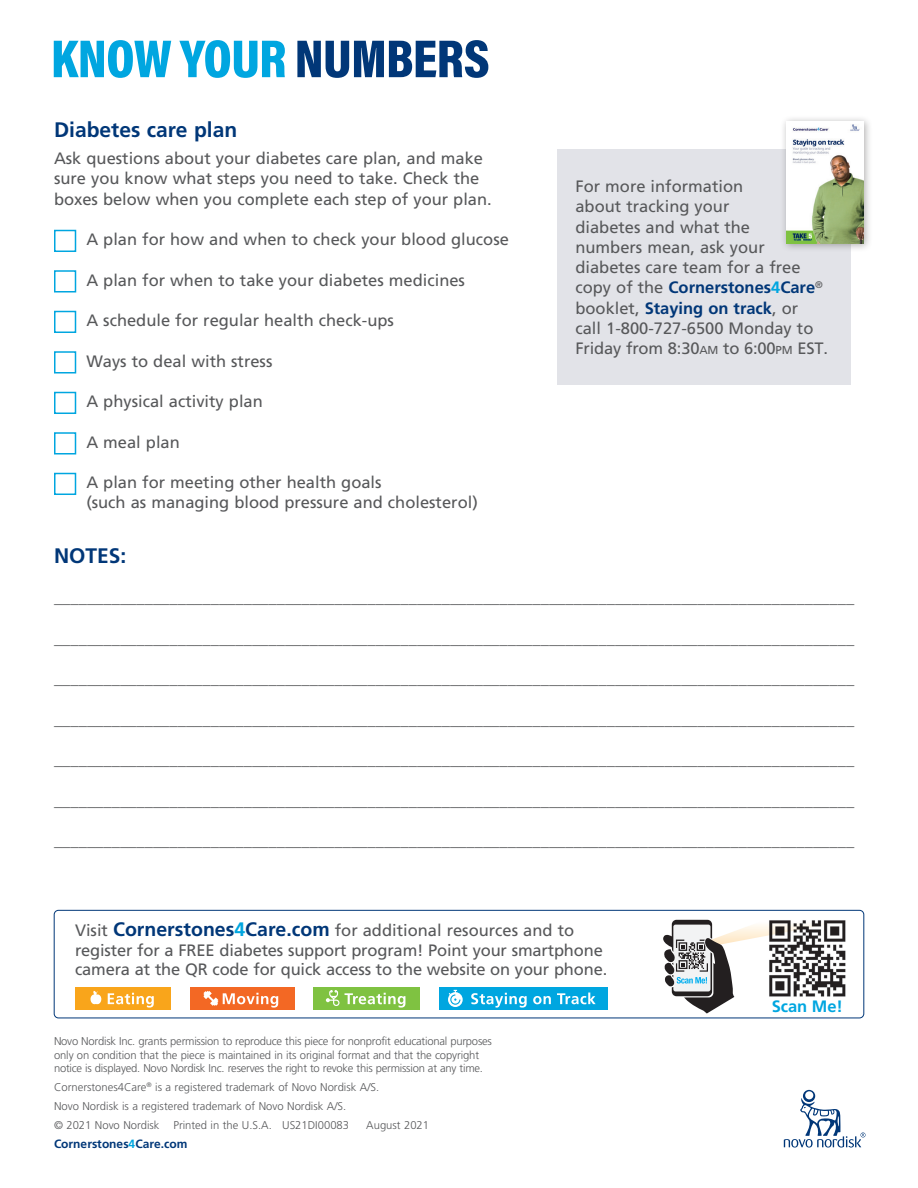
<style>
.page{position:relative;width:918px;height:1188px;background:#fff}
.page>*{position:absolute;margin:0;border:0;box-sizing:border-box;transform-origin:0 0}
.t1{font:54px "Acumin Variable Concept";letter-spacing:-.01em;color:#00a6e0}
.Text{font:700 21px "Frutiger LT Std";color:#013778}
.Text-2{font:16.5px/20.2px "Frutiger LT Std";color:#57585a}
.t2{font:700 16.5px "Frutiger LT Std";letter-spacing:-.01em;color:#00a6e0}
.Text-3{font:700 12px "Frutiger LT Std";color:#013778}
.Text-4{font:300 11.25px/13.5px "Frutiger LT Std";letter-spacing:-.01em;color:#57585a}
.s1{color:#013778}
.s2{font-weight:700;color:#013778}
.s3{font-weight:700;color:#00a6e0}
.s4{font-size:11.55px}
.s5{font-weight:700;font-size:19.5px;color:#013778}
.s6{font-weight:700;font-size:19.5px;color:#00a6e0}
.s7{color:#00a6e0}
</style>
<div class="page">
<div style="left:54px;top:230px;width:22px;height:22px;border:2px solid #00a6e0"></div>
<div style="left:54px;top:270px;width:22px;height:23px;border:2px solid #00a6e0"></div>
<div style="left:54px;top:311px;width:22px;height:22px;border:2px solid #00a6e0"></div>
<div style="left:54px;top:351px;width:22px;height:23px;border:2px solid #00a6e0"></div>
<div style="left:54px;top:392px;width:22px;height:22px;border:2px solid #00a6e0"></div>
<div style="left:54px;top:432px;width:22px;height:23px;border:2px solid #00a6e0"></div>
<div style="left:54px;top:473px;width:22px;height:22px;border:2px solid #00a6e0"></div>
<div style="left:54px;top:910px;width:810px;height:108px;border:1px solid #013778;border-radius:4px"></div>
<div style="left:75px;top:987px;width:96px;height:23px;background:#f9a51b"></div>
<svg style="left:90px;top:991px;width:64px;height:17px"></svg>
<div style="left:190px;top:987px;width:105px;height:23px;background:#f36824"></div>
<svg style="left:203px;top:991px;width:75px;height:17px"></svg>
<div style="left:313px;top:987px;width:107px;height:23px;background:#7fc241"></div>
<svg style="left:326px;top:990px;width:79px;height:18px"></svg>
<div style="left:439px;top:987px;width:169px;height:23px;background:#00a6e0"></div>
<svg style="left:471px;top:993px;width:56px;height:15px"></svg>
<svg style="left:533px;top:996px;width:18px;height:8px"></svg>
<svg style="left:557px;top:993px;width:39px;height:11px"></svg>
<svg style="left:448px;top:990px;width:15px;height:17px"></svg>
<svg style="left:663px;top:920px;width:183px;height:94px"></svg>
<svg style="left:784px;top:1090px;width:82px;height:58px"></svg>
<div style="left:557px;top:149px;width:293px;height:236px;background:#e2e3e8"></div>
<div style="left:781px;top:116px;width:92px;height:137px;background:#231f20;opacity:.35"></div>
<img style="left:787px;top:122px;width:77px;height:122px">
<p class="t1" style="left:51px;top:21px;width:440px">KNOW YOUR <span class="s1">NUMBERS</span></p>
<p class="Text" style="left:54px;top:118px;width:185px">Diabetes care plan</p>
<p class="Text-2" style="left:54px;top:148px;width:439px">Ask questions about your diabetes care plan, and make sure you know what steps you need to take. Check the boxes below when you complete each step of your plan.</p>
<p class="Text-2" style="left:86px;top:229px;width:424px">A plan for how and when to check your blood glucose</p>
<p class="Text-2" style="left:86px;top:270px;width:380px">A plan for when to take your diabetes medicines</p>
<p class="Text-2" style="left:86px;top:310px;width:309px">A schedule for regular health check-ups</p>
<p class="Text-2" style="left:86px;top:351px;width:188px">Ways to deal with stress</p>
<p class="Text-2" style="left:86px;top:391px;width:178px">A physical activity plan</p>
<p class="Text-2" style="left:86px;top:432px;width:95px">A meal plan</p>
<p class="Text-2" style="left:86px;top:472px;width:393px">A plan for meeting other health goals<br>(such as managing blood pressure and cholesterol)</p>
<p class="Text" style="left:54px;top:543px;width:74px">NOTES:</p>
<p class="Text-2" style="left:575px;top:176px;width:254px">For more information<br>about tracking your<br>diabetes and what the<br>numbers mean, ask your diabetes care team for a free copy of the <span class="s2">Cornerstones</span><span class="s3">4</span><span class="s2">Care</span><sup>® </sup>booklet, <span class="s2">Staying on track</span>, or<br>call 1-800-727-6500 Monday to<br>Friday from 8:30<span class="s4">AM</span> to 6:00<span class="s4">PM</span> EST.</p>
<p class="Text-2" style="left:54px;top:587px;width:802px">_________________________________________________________________________________________________</p>
<p class="Text-2" style="left:54px;top:628px;width:802px">_________________________________________________________________________________________________</p>
<p class="Text-2" style="left:54px;top:668px;width:802px">_________________________________________________________________________________________________</p>
<p class="Text-2" style="left:54px;top:709px;width:802px">_________________________________________________________________________________________________</p>
<p class="Text-2" style="left:54px;top:749px;width:802px">_________________________________________________________________________________________________</p>
<p class="Text-2" style="left:54px;top:790px;width:802px">_________________________________________________________________________________________________</p>
<p class="Text-2" style="left:54px;top:830px;width:802px">_________________________________________________________________________________________________</p>
<p class="Text-2" style="left:75px;top:921px;width:534px;line-height:19.5px">Visit <span class="s5">Cornerstones</span><span class="s6">4</span><span class="s5">Care.com</span> for additional resources and to register for a FREE diabetes support program! Point your smartphone camera at the QR code for quick access to the website on your phone.</p>
<p class="Text-4" style="left:54px;top:1035px;width:439px">Novo Nordisk Inc. grants permission to reproduce this piece for nonprofit educational purposes only on condition that the piece is maintained in its original format and that the copyright notice is displayed. Novo Nordisk Inc. reserves the right to revoke this permission at any time.</p>
<p class="Text-4" style="left:54px;top:1080px;width:327px">Cornerstones4Care<sup>®</sup> is a registered trademark of Novo Nordisk A/S.</p>
<p class="Text-4" style="left:54px;top:1099px;width:294px">Novo Nordisk is a registered trademark of Novo Nordisk A/S.</p>
<p class="Text-4" style="left:54px;top:1118px;width:297px">© 2021 Novo Nordisk Printed in the U.S.A. US21DI00083</p>
<p class="Text-4" style="left:366px;top:1118px;width:64px">August 2021</p>
<p class="Text-3" style="left:54px;top:1136px;width:135px">Cornerstones<span class="s7">4</span>Care.com</p>
<p class="t2" style="left:772px;top:997px;width:72px">Scan Me!</p>
</div>
